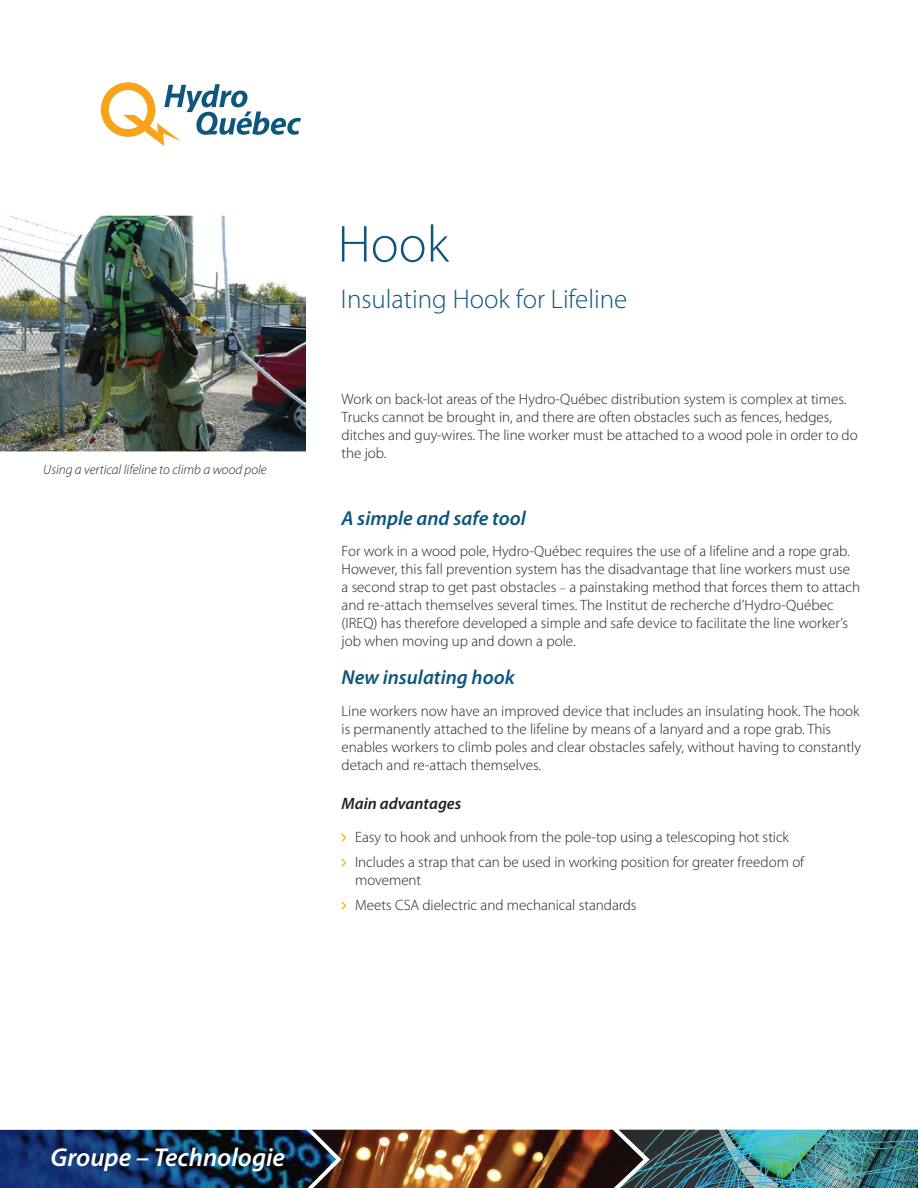
<style>
.page{position:relative;width:918px;height:1188px;background:#fff}
.page>*{position:absolute;margin:0;border:0;box-sizing:border-box;transform-origin:0 0}
.t1{font:300 52.5px "Myriad Pro";color:#0d567d}
.t2{font:300 27px "Myriad Pro";color:#0d567d}
.t3{font:italic 600 25.95px "Myriad Pro";color:#fff}
.t4{font:italic 600 20.25px "Myriad Pro";color:#0d567d}
.t5{font:italic 600 16.5px "Myriad Pro";color:#231f20}
.t6{font:300 15px/18px "Myriad Pro";color:#231f20}
.t7{font:italic 300 13.5px "Myriad Pro";color:#231f20}
.s1{font-size:12px}
.s2{font-weight:700;font-size:16.5px;color:#f9a31b}
</style>
<div class="page">
<svg style="left:101px;top:82px;width:200px;height:64px"></svg>
<img style="left:0;top:1129px;width:918px;height:59px">
<img style="left:0;top:216px;width:306px;height:235px">
<p class="t7" style="left:43px;top:462px;width:225px">Using a vertical lifeline to climb a wood pole</p>
<h1 class="t1" style="left:338px;top:215px;width:113px">Hook</h1>
<h2 class="t2" style="left:341px;top:284px;width:288px">Insulating Hook for Lifeline</h2>
<p class="t6" style="left:342px;top:391px;width:518px">Work on back-lot areas of the Hydro-Québec distribution system is complex at times.<br>Trucks cannot be brought in, and there are often obstacles such as fences, hedges, ditches and guy-wires. The line worker must be attached to a wood pole in order to do the job.</p>
<h3 class="t4" style="left:342px;top:505px;width:186px">A simple and safe tool</h3>
<p class="t6" style="left:342px;top:542px;width:520px">For work in a wood pole, Hydro-Québec requires the use of a lifeline and a rope grab.<br>However, this fall prevention system has the disadvantage that line workers must use a second strap to get past obstacles <span class="s1">–</span> a painstaking method that forces them to attach and re-attach themselves several times. The Institut de recherche d’Hydro-Québec (IREQ) has therefore developed a simple and safe device to facilitate the line worker’s job when moving up and down a pole.</p>
<h3 class="t4" style="left:342px;top:664px;width:175px">New insulating hook</h3>
<p class="t6" style="left:342px;top:702px;width:521px">Line workers now have an improved device that includes an insulating hook. The hook is permanently attached to the lifeline by means of a lanyard and a rope grab. This enables workers to climb poles and clear obstacles safely, without having to constantly detach and re-attach themselves.</p>
<p class="t5" style="left:342px;top:793px;width:121px">Main advantages</p>
<p class="t6" style="left:342px;top:825px;width:464px;line-height:24.8px"><span class="s2">&gt;</span> Easy to hook and unhook from the pole-top using a telescoping hot stick<br><span class="s2">&gt;</span> Includes a strap that can be used in working position for greater freedom of</p>
<p class="t6" style="left:342px;top:868px;width:297px;line-height:24.8px;text-indent:14px">movement<br><span class="s2">&gt;</span> Meets CSA dielectric and mechanical standards</p>
<h3 class="t3" style="left:51px;top:1140px;width:236px">Groupe – Technologie</h3>
</div>
